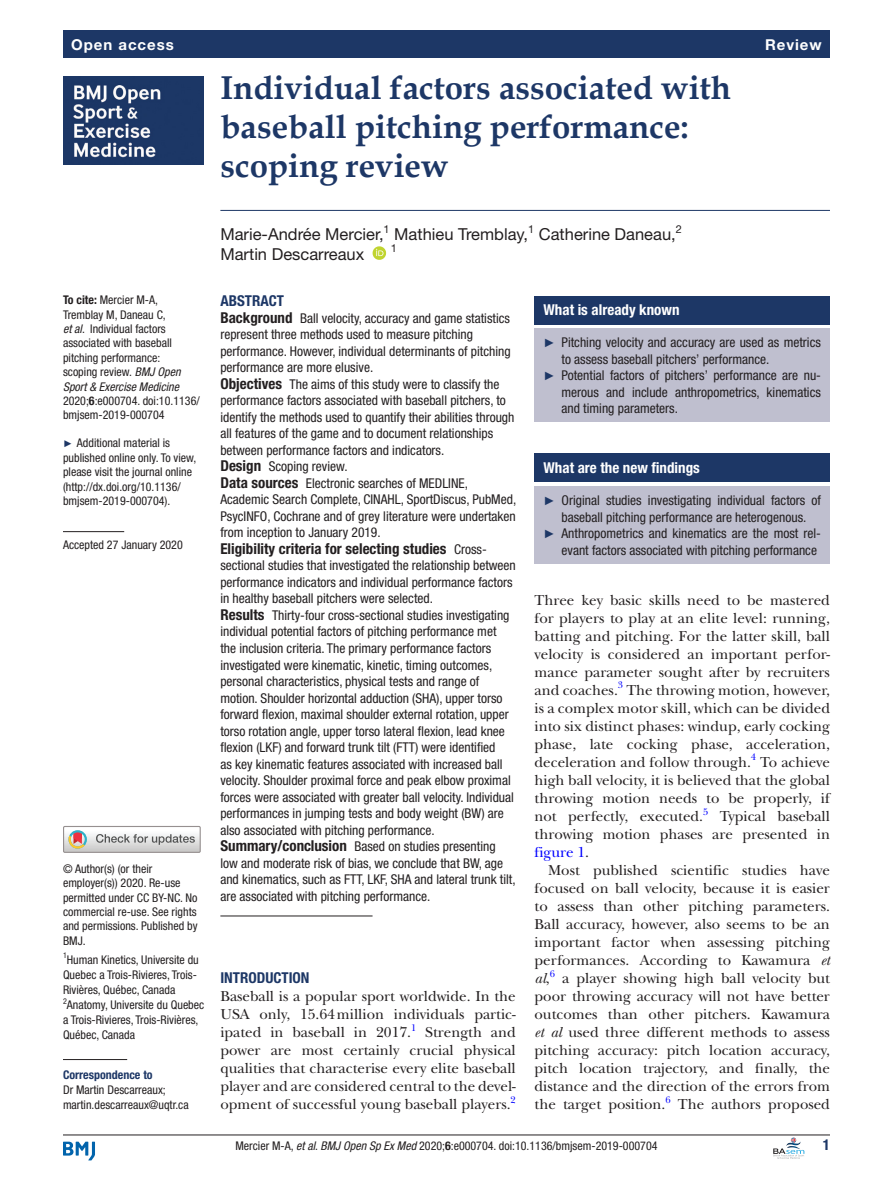
<style>
.page{position:relative;width:893px;height:1191px;background:#fff}
.page>*{position:absolute;margin:0;border:0;box-sizing:border-box;transform-origin:0 0}
.t1{font:700 33px/39px "Book Antiqua";color:#1d3766}
.t2{font:16.5px "Helvetica Neue LT Std";color:#231f20}
.t3{font:15px/18px "New Baskerville";color:#231f20;text-align:justify}
.t4{font:700 condensed 15px "Helvetica Neue LT Std";color:#231f20}
.t5{font:700 condensed 15px "Helvetica Neue LT Std";color:#fff}
.t6{font:700 condensed 15px "Helvetica Neue LT Std";color:#1d3766}
.t7{font:700 15px "Helvetica Neue LT Std";letter-spacing:.065em;color:#fff}
.t8{font:condensed 13.5px/16.5px "Helvetica Neue LT Std";color:#231f20}
.t9{font:condensed 12px/14.4px "Helvetica Neue LT Std";color:#231f20}
.t10{font:700 condensed 12px "Helvetica Neue LT Std";color:#1d3766}
.t11{font:10.95px "Helvetica Neue LT Std";color:#231f20}
.t12{font:9.9px "New Baskerville";color:#00f}
.t13{font:condensed 7.95px "Helvetica Neue LT Std";color:#231f20}
.s1{font-weight:700}
.s2{font-style:italic}
.s3{font-family:"Arial";font-stretch:normal;font-size:9.75px;color:#1d3766}
.s4{font-weight:700;font-size:15px}
.s5{font-weight:400;font-size:13.5px}
.s6{font-family:"Arial";font-stretch:normal;font-size:12px;color:#1d3766}
.s7{color:#00f}
</style>
<div class="page">
<hr style="left:63px;top:1134px;width:767px;height:1px;background:#231f20">
<svg style="left:63px;top:1141px;width:32px;height:19px"></svg>
<svg style="left:773px;top:1137px;width:31px;height:21px"></svg>
<div style="left:63px;top:31px;width:767px;height:27px;background:#1d3766"></div>
<hr style="left:220px;top:210px;width:610px;height:1px;background:#1d3766">
<svg style="left:373px;top:246px;width:13px;height:14px"></svg>
<hr style="left:63px;top:531px;width:61px;height:1px;background:#231f20">
<hr style="left:63px;top:1059px;width:64px;height:1px;background:#231f20">
<div style="left:63px;top:826px;width:138px;height:27px;border:1px solid #969090"></div>
<svg style="left:64px;top:826px;width:136px;height:26px"></svg>
<img style="left:63px;top:77px;width:140px;height:88px">
<hr style="left:220px;top:915px;width:153px;height:1px;background:#231f20">
<div style="left:535px;top:296px;width:295px;height:28px;background:#1d3766"></div>
<div style="left:535px;top:328px;width:295px;height:94px;background:#bfbfcf"></div>
<div style="left:535px;top:453px;width:295px;height:29px;background:#1d3766"></div>
<div style="left:535px;top:486px;width:295px;height:77px;background:#bfbfcf"></div>
<p class="t7" style="left:71px;top:35px;width:104px">Open access</p>
<p class="t7" style="left:765px;top:35px;width:58px">Review</p>
<h1 class="t1" style="left:220px;top:68px;width:512px">Individual factors associated with baseball pitching performance: scoping review</h1>
<p class="t9" style="left:63px;top:293px;width:138px"><span class="s1">To cite:</span> Mercier M-A,<br>Tremblay M, Daneau C,<br><span class="s2">et al</span>. Individual factors associated with baseball pitching performance:<br>scoping review. <span class="s2">BMJ Open<br>Sport &amp; Exercise Medicine<br></span>2020;<span class="s1">6</span>:e000704. doi:10.1136/ bmjsem-2019-000704</p>
<p class="t9" style="left:63px;top:436px;width:135px"><span class="s3">►</span> Additional material is published online only. To view, please visit the journal online (http://dx.doi.org/10.1136/ bmjsem-2019-000704).</p>
<p class="t9" style="left:63px;top:537px;width:121px">Accepted 27 January 2020</p>
<p class="t9" style="left:63px;top:861px;width:136px">© Author(s) (or their employer(s)) 2020. Re-use permitted under CC BY-NC. No commercial re-use. See rights and permissions. Published by<br>BMJ.</p>
<p class="t13" style="left:63px;top:951px;width:5px">1</p>
<p class="t9" style="left:63px;top:952px;width:143px;line-height:15px;text-indent:4px">Human Kinetics, Universite du<br>Quebec a Trois-Rivieres, Trois-<br>Rivières, Québec, Canada<br><sup>2</sup>Anatomy, Universite du Quebec a Trois-Rivieres, Trois-Rivières,<br>Québec, Canada</p>
<p class="t10" style="left:63px;top:1068px;width:91px">Correspondence to</p>
<p class="t9" style="left:63px;top:1082px;width:127px;line-height:15px">Dr Martin Descarreaux; martin.descarreaux@uqtr.ca</p>
<p class="t2" style="left:220px;top:224px;width:165px">Marie-Andrée Mercier,</p>
<p class="t11" style="left:384px;top:222px;width:8px">1</p>
<p class="t2" style="left:394px;top:224px;width:135px">Mathieu Tremblay,</p>
<p class="t11" style="left:528px;top:222px;width:8px">1</p>
<p class="t2" style="left:539px;top:224px;width:138px">Catherine Daneau,</p>
<p class="t11" style="left:676px;top:222px;width:8px">2</p>
<p class="t2" style="left:220px;top:244px;width:145px">Martin Descarreaux</p>
<p class="t11" style="left:391px;top:242px;width:8px">1</p>
<p class="t6" style="left:220px;top:292px;width:49px">Abstract</p>
<p class="t8" style="left:220px;top:310px;width:297px"><span class="s4">Background</span> Ball velocity, accuracy and game statistics represent three methods used to measure pitching performance. However, individual determinants of pitching performance are more elusive.<br><span class="s4">Objectives</span> The aims of this study were to classify the performance factors associated with baseball pitchers, to identify the methods used to quantify their abilities through all features of the game and to document relationships between performance factors and indicators.<br><span class="s4">Design</span> Scoping review.<br><span class="s4">Data sources</span> Electronic searches of MEDLINE, Academic Search Complete, CINAHL, SportDiscus, PubMed, PsycINFO, Cochrane and of grey literature were undertaken from inception to January 2019.</p>
<p class="t4" style="left:220px;top:539px;width:268px">Eligibility criteria for selecting studies <span class="s5">Cross-</span></p>
<p class="t8" style="left:220px;top:557px;width:297px">sectional studies that investigated the relationship between performance indicators and individual performance factors in healthy baseball pitchers were selected.<br><span class="s4">Results</span> Thirty-four cross-sectional studies investigating individual potential factors of pitching performance met<br>the inclusion criteria. The primary performance factors investigated were kinematic, kinetic, timing outcomes, personal characteristics, physical tests and range of motion. Shoulder horizontal adduction (SHA), upper torso forward flexion, maximal shoulder external rotation, upper torso rotation angle, upper torso lateral flexion, lead knee flexion (LKF) and forward trunk tilt (FTT) were identified<br>as key kinematic features associated with increased ball velocity. Shoulder proximal force and peak elbow proximal forces were associated with greater ball velocity. Individual performances in jumping tests and body weight (BW) are also associated with pitching performance.<br><span class="s4">Summary/conclusion</span> Based on studies presenting low and moderate risk of bias, we conclude that BW, age and kinematics, such as FTT, LKF, SHA and lateral trunk tilt, are associated with pitching performance.</p>
<p class="t6" style="left:220px;top:969px;width:61px">Introductio</p>
<p class="t6" style="left:301px;top:969px;width:10px">n</p>
<p class="t3" style="left:220px;top:987px;width:297px">Baseball is a popular sport worldwide. In the USA only, 15.64million individuals partic&shy;ipated in baseball in 2017.</p>
<p class="t12" style="left:411px;top:1021px;width:7px">1</p>
<p class="t3" style="left:220px;top:1023px;width:297px;text-indent:205px">Strength and power are most certainly crucial physical qualities that characterise every elite baseball player and are considered central to the devel&shy;opment of successful young baseball players.<sup>2</sup></p>
<p class="t5" style="left:544px;top:301px;width:138px">What is already known</p>
<p class="t8" style="left:544px;top:334px;width:279px"><span class="s6">►</span> Pitching velocity and accuracy are used as metrics</p>
<p class="t8" style="left:562px;top:350px;width:209px">to assess baseball pitchers’ performance.</p>
<p class="t8" style="left:544px;top:367px;width:279px"><span class="s6">►</span> Potential factors of pitchers’ performance are nu-</p>
<p class="t8" style="left:562px;top:383px;width:261px">merous and include anthropometrics, kinematics</p>
<p class="t8" style="left:562px;top:400px;width:118px">and timing parameters.</p>
<p class="t5" style="left:544px;top:459px;width:158px">What are the new findings</p>
<p class="t8" style="left:544px;top:492px;width:279px"><span class="s6">►</span> Original studies investigating individual factors of</p>
<p class="t8" style="left:562px;top:508px;width:246px">baseball pitching performance are heterogenous.</p>
<p class="t8" style="left:544px;top:525px;width:279px"><span class="s6">►</span> Anthropometrics and kinematics are the most rel-</p>
<p class="t8" style="left:562px;top:541px;width:257px">evant factors associated with pitching performance</p>
<p class="t3" style="left:535px;top:591px;width:297px">Three key basic skills need to be mastered for players to play at an elite level: running, batting and pitching. For the latter skill, ball velocity is considered an important perfor&shy;mance parameter sought after by recruiters and coaches.</p>
<p class="t12" style="left:618px;top:679px;width:7px">3</p>
<p class="t3" style="left:535px;top:681px;width:297px;text-indent:92px">The throwing motion, however, is a complex motor skill, which can be divided into six distinct phases: windup, early cocking phase, late cocking phase, acceleration, deceleration and follow through.</p>
<p class="t12" style="left:751px;top:751px;width:7px">4</p>
<p class="t3" style="left:535px;top:753px;width:297px;text-indent:226px">To achieve high ball velocity, it is believed that the global throwing motion needs to be properly, if not perfectly, executed.</p>
<p class="t12" style="left:703px;top:805px;width:7px">5</p>
<p class="t3" style="left:535px;top:807px;width:297px;text-indent:185px">Typical baseball throwing motion phases are presented in <span class="s7">figure 1</span>.</p>
<p class="t3" style="left:535px;top:861px;width:297px;text-indent:14px">Most published scientific studies have focused on ball velocity, because it is easier to assess than other pitching parameters.<br>Ball accuracy, however, also seems to be an important factor when assessing pitching performances. According to Kawamura <span class="s2">et al</span>,<sup>6</sup></p>
<p class="t3" style="left:535px;top:969px;width:297px;text-indent:28px">a player showing high ball velocity but poor throwing accuracy will not have better outcomes than other pitchers. Kawamura <span class="s2">et al</span> used three different methods to assess pitching accuracy: pitch location accuracy, pitch location trajectory, and finally, the distance and the direction of the errors from the target position.<sup>6</sup></p>
<p class="t3" style="left:678px;top:1095px;width:154px">The authors proposed</p>
<p class="t9" style="left:235px;top:1138px;width:424px">Mercier M-A, <span class="s2">et al</span>. <span class="s2">BMJ Open Sp Ex Med</span> 2020;<span class="s1">6</span>:e000704. doi:10.1136/bmjsem-2019-000704</p>
<p class="t6" style="left:823px;top:1135px;width:9px">1</p>
</div>
